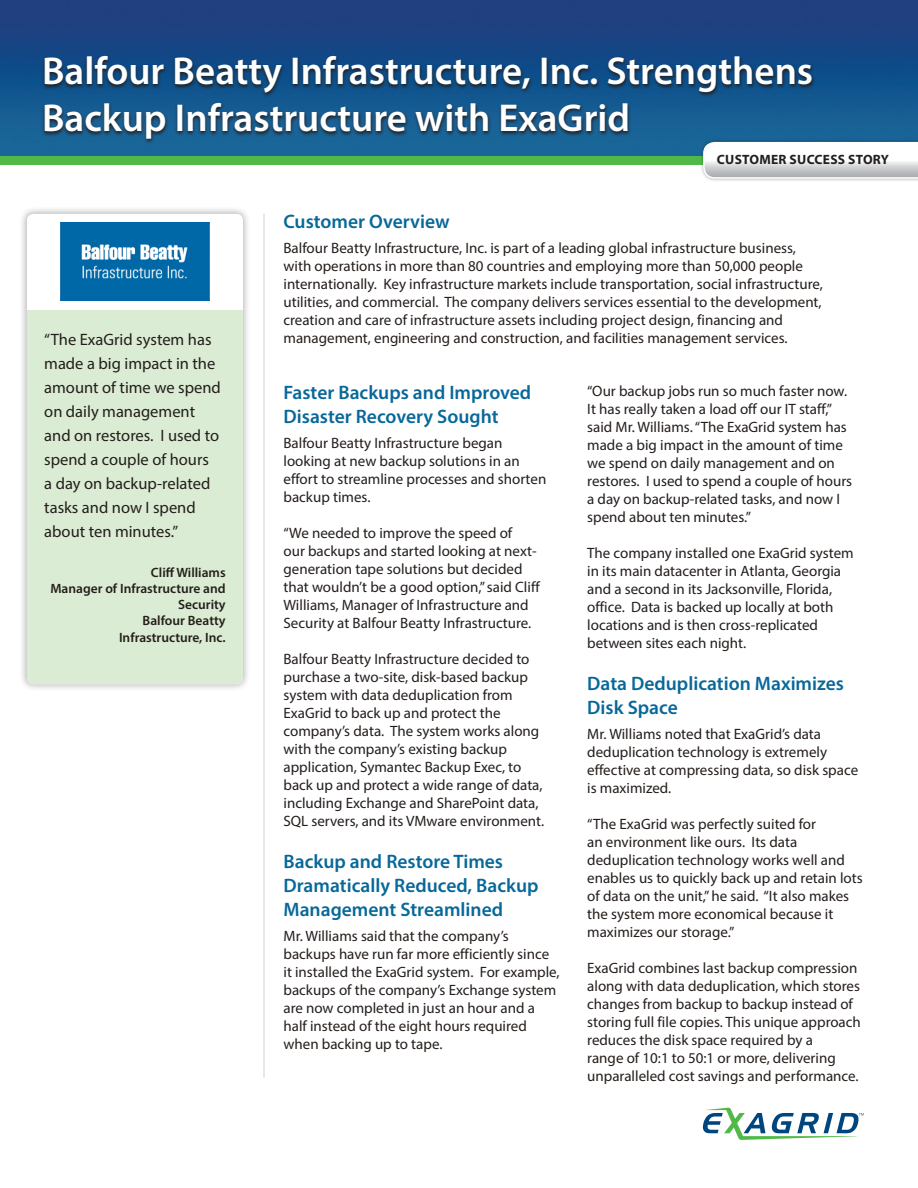
<style>
.page{position:relative;width:918px;height:1188px;background:#fff}
.page>*{position:absolute;margin:0;border:0;box-sizing:border-box;transform-origin:0 0}
.Headline{font:600 39px/46.8px "Myriad Pro";color:#fff}
.Blue_Paragraph_heade{font:600 19.5px/24px "Myriad Pro";color:#086899}
.Customer_Quote{font:16.5px/24px "Myriad Pro";color:#241e1b}
.Body_Copy{font:15px/18px "Myriad Pro";color:#241e1b}
.Quote_Author{font:600 13.5px/16.2px "Myriad Pro";color:#241e1b;text-align:right}
.t1{font:700 13.5px "Myriad Pro";letter-spacing:.02em;color:#231f20}
</style>
<div class="page">
<img style="left:0;top:0;width:918px;height:156px">
<div style="left:0;top:156px;width:918px;height:8px;background:#51b948"></div>
<div style="left:700px;top:139px;width:218px;height:43px;background:#231f20;opacity:.4"></div>
<svg style="left:703px;top:142px;width:215px;height:37px"></svg>
<svg style="left:702px;top:1107px;width:162px;height:33px"></svg>
<div style="left:19px;top:206px;width:232px;height:486px;background:#231f20;opacity:.4"></div>
<div style="left:27px;top:214px;width:216px;height:470px;background:#fff;border-radius:7px"></div>
<div style="left:27px;top:310px;width:216px;height:374px;background:#dbecd4"></div>
<svg style="left:41px;top:55px;width:774px;height:88px"></svg>
<hr style="left:264px;top:214px;width:1px;height:864px;background:#d1d2d4">
<img style="left:61px;top:222px;width:148px;height:78px">
<p class="Headline" style="left:42px;top:46px;width:773px">Balfour Beatty Infrastructure, Inc. Strengthens<br>Backup Infrastructure with ExaGrid</p>
<p class="t1" style="left:717px;top:151px;width:174px">CUSTOMER SUCCESS STORY</p>
<p class="Blue_Paragraph_heade" style="left:284px;top:209px;width:168px">Customer Overview</p>
<p class="Body_Copy" style="left:284px;top:239px;width:541px">Balfour Beatty Infrastructure, Inc. is part of a leading global infrastructure business, with operations in more than 80 countries and employing more than 50,000 people internationally. Key infrastructure markets include transportation, social infrastructure, utilities, and commercial. The company delivers services essential to the development, creation and care of infrastructure assets including project design, financing and</p>
<p class="Customer_Quote" style="left:44px;top:327px;width:169px">“The ExaGrid system has</p>
<p class="Body_Copy" style="left:284px;top:329px;width:506px">management, engineering and construction, and facilities management services.</p>
<p class="Customer_Quote" style="left:44px;top:351px;width:178px">made a big impact in the amount of time we spend on daily management and on restores. I used to spend a couple of hours a day on backup-related tasks and now I spend about ten minutes.”</p>
<p class="Quote_Author" style="left:151px;top:564px;width:76px">Cliff Williams</p>
<p class="Quote_Author" style="left:50px;top:580px;width:177px">Manager of Infrastructure and<br>Security</p>
<p class="Quote_Author" style="left:119px;top:612px;width:108px">Balfour Beatty<br>Infrastructure, Inc.</p>
<p class="Body_Copy" style="left:587px;top:382px;width:266px">“Our backup jobs run so much faster now.<br>It has really taken a load off our IT staff,” said Mr. Williams. “The ExaGrid system has made a big impact in the amount of time we spend on daily management and on restores. I used to spend a couple of hours a day on backup-related tasks, and now I spend about ten minutes.”</p>
<p class="Body_Copy" style="left:587px;top:544px;width:268px">The company installed one ExaGrid system in its main datacenter in Atlanta, Georgia and a second in its Jacksonville, Florida, office. Data is backed up locally at both locations and is then cross-replicated between sites each night.</p>
<p class="Blue_Paragraph_heade" style="left:587px;top:671px;width:258px">Data Deduplication Maximizes<br>Disk Space</p>
<p class="Body_Copy" style="left:587px;top:724px;width:272px">Mr. Williams noted that ExaGrid’s data deduplication technology is extremely effective at compressing data, so disk space is maximized.</p>
<p class="Body_Copy" style="left:587px;top:814px;width:277px">“The ExaGrid was perfectly suited for<br>an environment like ours. Its data deduplication technology works well and enables us to quickly back up and retain lots of data on the unit,” he said. “It also makes the system more economical because it maximizes our storage.”</p>
<p class="Body_Copy" style="left:587px;top:958px;width:275px">ExaGrid combines last backup compression along with data deduplication, which stores changes from backup to backup instead of storing full file copies. This unique approach reduces the disk space required by a<br>range of 10:1 to 50:1 or more, delivering unparalleled cost savings and performance.</p>
<p class="Blue_Paragraph_heade" style="left:284px;top:380px;width:249px">Faster Backups and Improved<br>Disaster Recovery Sought</p>
<p class="Body_Copy" style="left:284px;top:434px;width:264px">Balfour Beatty Infrastructure began looking at new backup solutions in an effort to streamline processes and shorten backup times.</p>
<p class="Body_Copy" style="left:284px;top:524px;width:258px">“We needed to improve the speed of<br>our backups and started looking at next&shy;generation tape solutions but decided that wouldn’t be a good option,” said Cliff Williams, Manager of Infrastructure and Security at Balfour Beatty Infrastructure.</p>
<p class="Body_Copy" style="left:284px;top:650px;width:262px">Balfour Beatty Infrastructure decided to purchase a two-site, disk-based backup system with data deduplication from ExaGrid to back up and protect the company’s data. The system works along with the company’s existing backup application, Symantec Backup Exec, to back up and protect a wide range of data, including Exchange and SharePoint data, SQL servers, and its VMware environment.</p>
<p class="Blue_Paragraph_heade" style="left:284px;top:849px;width:257px">Backup and Restore Times<br>Dramatically Reduced, Backup<br>Management Streamlined</p>
<p class="Body_Copy" style="left:284px;top:926px;width:278px">Mr. Williams said that the company’s backups have run far more efficiently since it installed the ExaGrid system. For example, backups of the company’s Exchange system are now completed in just an hour and a half instead of the eight hours required when backing up to tape.</p>
</div>
